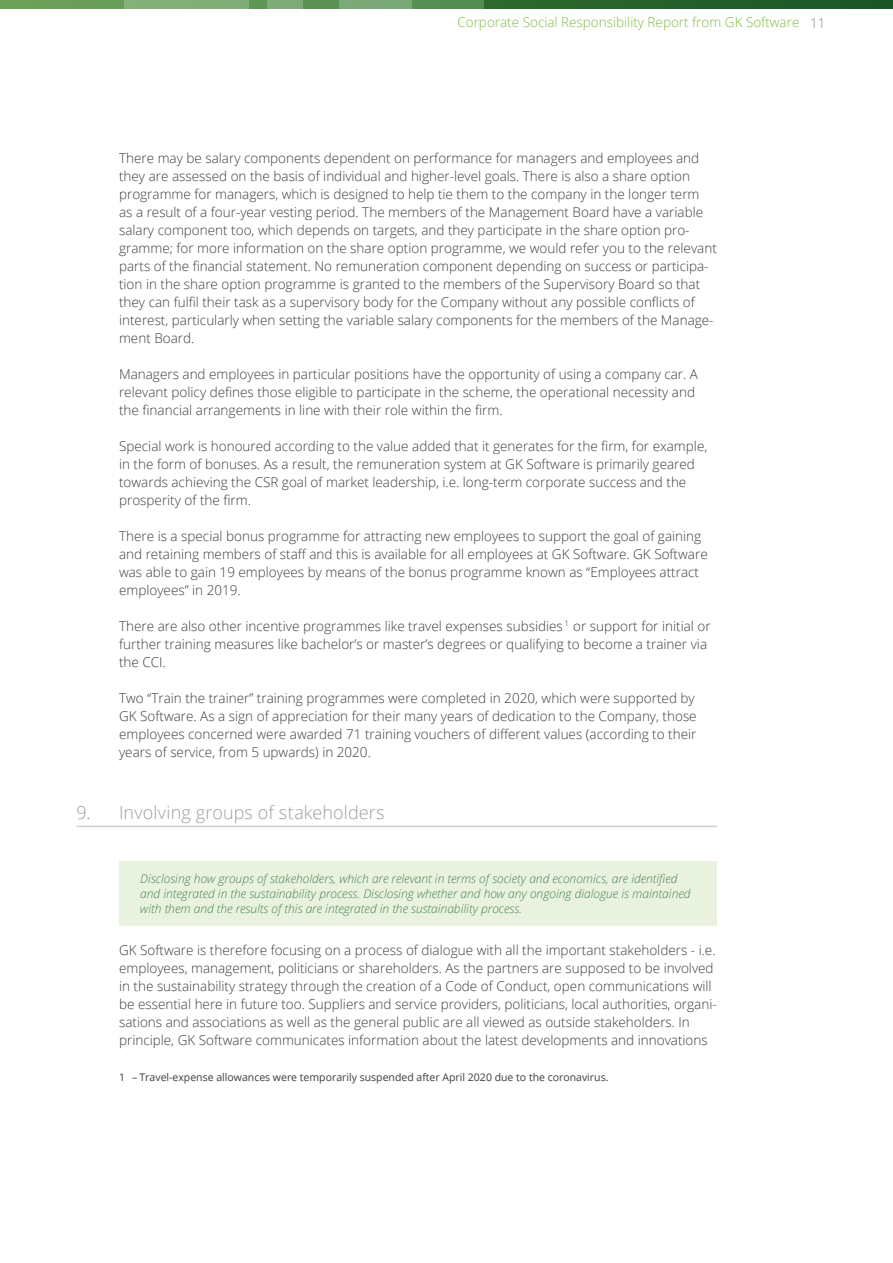
<style>
.page{position:relative;width:893px;height:1263px;background:#fff}
.page>*{position:absolute;margin:0;border:0;box-sizing:border-box;transform-origin:0 0}
.t1{font:300 18px "Open Sans";letter-spacing:.005em;color:#9d9d9c}
.t2{font:300 13.5px/18px "Open Sans";color:#3c3c3b}
.t3{font:300 13.5px "Open Sans";color:#7fbb41}
.t4{font:italic 300 12px/15px "Open Sans";color:#478453}
.t5{font:10.5px "Open Sans";color:#3c3c3b}
.s1{color:#878787}
</style>
<div class="page">
<div style="left:0;top:0;width:893px;height:9px;background:#245f2b"></div>
<div style="left:0;top:0;width:249px;height:9px;background:#6a9e59"></div>
<svg style="left:124px;top:0;width:143px;height:9px"></svg>
<svg style="left:267px;top:0;width:73px;height:9px"></svg>
<svg style="left:340px;top:0;width:144px;height:9px"></svg>
<hr style="left:77px;top:825px;width:640px;height:2px;background:#d0d0d0">
<div style="left:119px;top:861px;width:598px;height:64px;background:#e9f2de"></div>
<p class="t3" style="left:457px;top:13px;width:370px">Corporate Social Responsibility Report from GK Software <span class="s1">11</span></p>
<p class="t2" style="left:119px;top:148px;width:599px">There may be salary components dependent on performance for managers and employees and they are assessed on the basis of individual and higher-level goals. There is also a share option programme for managers, which is designed to help tie them to the company in the longer term<br>as a result of a four-year vesting period. The members of the Management Board have a variable salary component too, which depends on targets, and they participate in the share option pro&shy;gramme; for more information on the share option programme, we would refer you to the relevant parts of the financial statement. No remuneration component depending on success or participa&shy;tion in the share option programme is granted to the members of the Supervisory Board so that they can fulfil their task as a supervisory body for the Company without any possible conflicts of interest, particularly when setting the variable salary components for the members of the Manage&shy;ment Board.</p>
<p class="t2" style="left:119px;top:364px;width:580px">Managers and employees in particular positions have the opportunity of using a company car. A relevant policy defines those eligible to participate in the scheme, the operational necessity and the financial arrangements in line with their role within the firm.</p>
<p class="t2" style="left:119px;top:436px;width:590px">Special work is honoured according to the value added that it generates for the firm, for example, in the form of bonuses. As a result, the remuneration system at GK Software is primarily geared towards achieving the CSR goal of market leadership, i.e. long-term corporate success and the prosperity of the firm.</p>
<p class="t2" style="left:119px;top:526px;width:590px">There is a special bonus programme for attracting new employees to support the goal of gaining and retaining members of staff and this is available for all employees at GK Software. GK Software was able to gain 19 employees by means of the bonus programme known as “Employees attract employees” in 2019.</p>
<p class="t2" style="left:119px;top:616px;width:593px">There are also other incentive programmes like travel expenses subsidies <sup>1</sup> or support for initial or further training measures like bachelor’s or master’s degrees or qualifying to become a trainer via the CCI.</p>
<p class="t2" style="left:119px;top:688px;width:579px">Two “Train the trainer” training programmes were completed in 2020, which were supported by GK Software. As a sign of appreciation for their many years of dedication to the Company, those employees concerned were awarded 71 training vouchers of different values (according to their years of service, from 5 upwards) in 2020.</p>
<h1 class="t1" style="left:77px;top:800px;width:310px">9. Involving groups of stakeholders</h1>
<p class="t4" style="left:140px;top:870px;width:552px">Disclosing how groups of stakeholders, which are relevant in terms of society and economics, are identified and integrated in the sustainability process. Disclosing whether and how any ongoing dialogue is maintained with them and the results of this are integrated in the sustainability process.</p>
<p class="t2" style="left:119px;top:940px;width:599px">GK Software is therefore focusing on a process of dialogue with all the important stakeholders - i.e. employees, management, politicians or shareholders. As the partners are supposed to be involved in the sustainability strategy through the creation of a Code of Conduct, open communications will be essential here in future too. Suppliers and service providers, politicians, local authorities, organi&shy;sations and associations as well as the general public are all viewed as outside stakeholders. In principle, GK Software communicates information about the latest developments and innovations</p>
<p class="t5" style="left:119px;top:1070px;width:491px">1 – Travel-expense allowances were temporarily suspended after April 2020 due to the coronavirus.</p>
</div>
